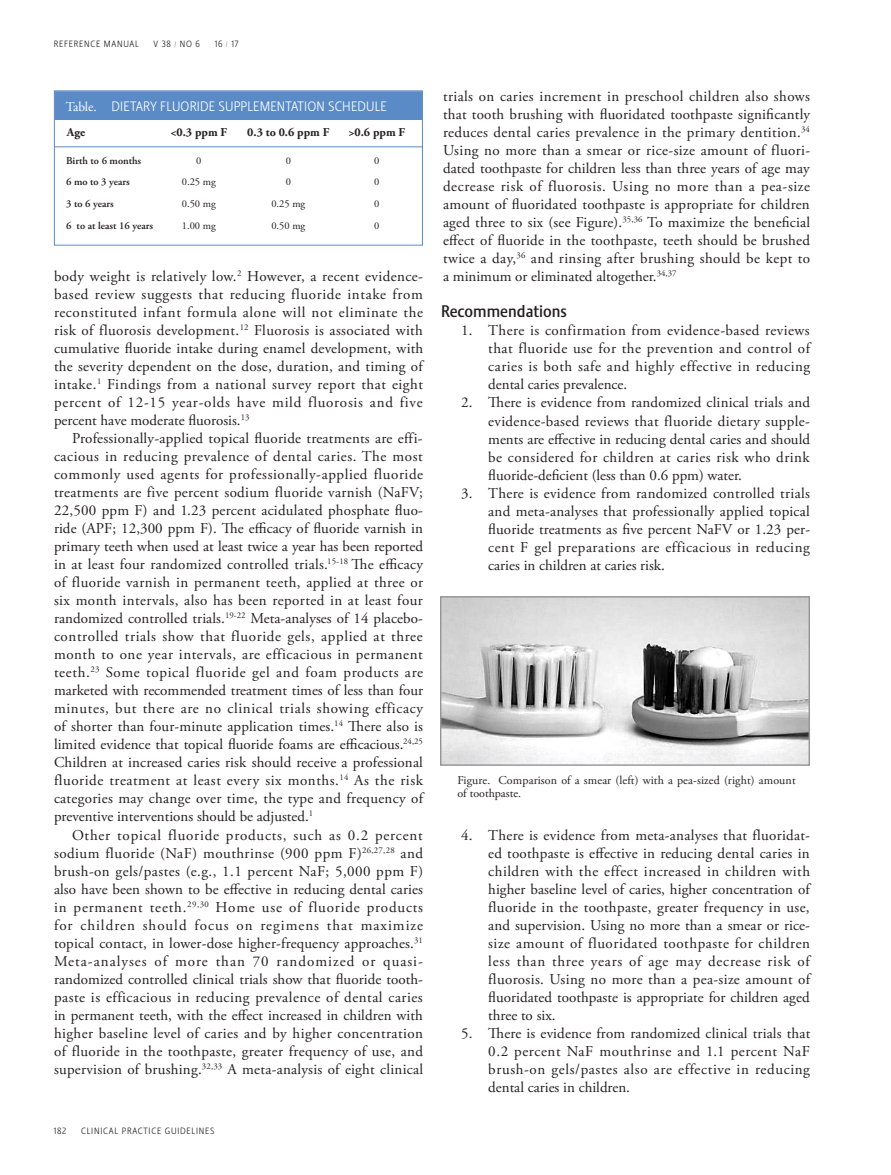
<style>
.page{position:relative;width:891px;height:1175px;background:#fff}
.page>*{position:absolute;margin:0;border:0;box-sizing:border-box;transform-origin:0 0}
.Body_Text_FIRST{font:500 16.5px "Stalemate LF";color:#231f20}
.Body_Text_Indented{font:15px/18px "Adobe Garamond Pro";letter-spacing:.01em;color:#231f20;text-align:justify}
.Body_Text_FIRST-2{font:15px/18px "Adobe Garamond Pro";letter-spacing:.005em;color:#231f20;text-align:justify}
.Table_Header{font:300 13.5px "Stalemate LF";letter-spacing:.01em;color:#fff}
.t1{font:12px/13.5px "Adobe Garamond Pro";letter-spacing:.01em;color:#231f20}
.Table_Text_Center{font:700 12px "Adobe Garamond Pro";color:#231f20}
.Table_Text_Center-2{font:600 10.5px "Adobe Garamond Pro";color:#231f20}
.Table_Text_Center-3{font:10.5px "Adobe Garamond Pro";color:#231f20}
.t2{font:300 9px "Stalemate LF";letter-spacing:.08em;color:#231f20}
.s1{font-family:"Adobe Garamond Pro";font-weight:400}
</style>
<div class="page">
<img style="left:442px;top:598px;width:366px;height:165px">
<div style="left:440px;top:596px;width:370px;height:169px;border:1px solid #939598"></div>
<hr style="left:54px;top:146px;width:369px;height:1px;background:#5a8bc7">
<div style="left:56px;top:92px;width:365px;height:28px;background:#5a8bc7"></div>
<div style="left:54px;top:90px;width:369px;height:155px;border:1px solid #5a8bc7"></div>
<p class="t2" style="left:54px;top:39px;width:87px">REFERENCE MANUAL</p>
<p class="t2" style="left:154px;top:39px;width:48px">V 38 <sup>/</sup> NO 6</p>
<p class="t2" style="left:215px;top:39px;width:25px">16 <sup>/</sup> 17</p>
<p class="Table_Header" style="left:66px;top:98px;width:323px"><span class="s1">Table.</span> DIETARY FLUORIDE SUPPLEMENTATION SCHEDULE</p>
<p class="Table_Text_Center" style="left:67px;top:126px;width:20px">Age</p>
<p class="Table_Text_Center" style="left:170px;top:126px;width:58px">&lt;0.3 ppm F</p>
<p class="Table_Text_Center" style="left:247px;top:126px;width:84px">0.3 to 0.6 ppm F</p>
<p class="Table_Text_Center" style="left:348px;top:126px;width:58px">&gt;0.6 ppm F</p>
<p class="Table_Text_Center-2" style="left:66px;top:155px;width:77px">Birth to 6 months</p>
<p class="Table_Text_Center-3" style="left:196px;top:154px;width:7px">0</p>
<p class="Table_Text_Center-3" style="left:286px;top:154px;width:7px">0</p>
<p class="Table_Text_Center-3" style="left:374px;top:154px;width:7px">0</p>
<p class="Table_Text_Center-2" style="left:66px;top:176px;width:65px">6 mo to 3 years</p>
<p class="Table_Text_Center-3" style="left:182px;top:175px;width:35px">0.25 mg</p>
<p class="Table_Text_Center-3" style="left:286px;top:175px;width:7px">0</p>
<p class="Table_Text_Center-3" style="left:374px;top:175px;width:7px">0</p>
<p class="Table_Text_Center-2" style="left:66px;top:197px;width:49px">3 to 6 years</p>
<p class="Table_Text_Center-3" style="left:182px;top:197px;width:35px">0.50 mg</p>
<p class="Table_Text_Center-3" style="left:271px;top:197px;width:35px">0.25 mg</p>
<p class="Table_Text_Center-3" style="left:374px;top:197px;width:7px">0</p>
<p class="Table_Text_Center-2" style="left:66px;top:219px;width:88px">6 to at least 16 years</p>
<p class="Table_Text_Center-3" style="left:182px;top:219px;width:35px">1.00 mg</p>
<p class="Table_Text_Center-3" style="left:271px;top:219px;width:35px">0.50 mg</p>
<p class="Table_Text_Center-3" style="left:374px;top:219px;width:7px">0</p>
<p class="Body_Text_Indented" style="left:54px;top:268px;width:371px">body weight is relatively low.<sup>2</sup> However, a recent evidence&shy;based review suggests that reducing fluoride intake from reconstituted infant formula alone will not eliminate the risk of fluorosis development.<sup>12</sup> Fluorosis is associated with cumulative fluoride intake during enamel development, with the severity dependent on the dose, duration, and timing of intake.<sup>1</sup> Findings from a national survey report that eight percent of 12-15 year-olds have mild fluorosis and five percent have moderate fluorosis.<sup>13</sup></p>
<p class="Body_Text_Indented" style="left:54px;top:430px;width:371px;text-indent:18px">Professionally-applied topical fluoride treatments are effi&shy;cacious in reducing prevalence of dental caries. The most commonly used agents for professionally-applied fluoride treatments are five percent sodium fluoride varnish (NaFV; 22,500 ppm F) and 1.23 percent acidulated phosphate fluo&shy;ride (APF; 12,300 ppm F). The efficacy of fluoride varnish in primary teeth when used at least twice a year has been reported in at least four randomized controlled trials.<sup>15-18</sup> The efficacy of fluoride varnish in permanent teeth, applied at three or six month intervals, also has been reported in at least four randomized controlled trials.<sup>19-22</sup> Meta-analyses of 14 placebo&shy;controlled trials show that fluoride gels, applied at three month to one year intervals, are efficacious in permanent teeth.<sup>23</sup> Some topical fluoride gel and foam products are marketed with recommended treatment times of less than four minutes, but there are no clinical trials showing efficacy of shorter than four-minute application times.<sup>14</sup> There also is limited evidence that topical fluoride foams are efficacious.<sup>24,25<br></sup>Children at increased caries risk should receive a professional fluoride treatment at least every six months.<sup>14</sup> As the risk categories may change over time, the type and frequency of preventive interventions should be adjusted.<sup>1</sup></p>
<p class="Body_Text_Indented" style="left:54px;top:826px;width:371px;text-indent:18px">Other topical fluoride products, such as 0.2 percent sodium fluoride (NaF) mouthrinse (900 ppm F)<sup>26,27,28</sup> and brush-on gels/pastes (e.g., 1.1 percent NaF; 5,000 ppm F) also have been shown to be effective in reducing dental caries in permanent teeth.<sup>29,30</sup> Home use of fluoride products for children should focus on regimens that maximize topical contact, in lower-dose higher-frequency approaches.<sup>31<br></sup>Meta-analyses of more than 70 randomized or quasi&shy;randomized controlled clinical trials show that fluoride tooth&shy;paste is efficacious in reducing prevalence of dental caries in permanent teeth, with the effect increased in children with higher baseline level of caries and by higher concentration of fluoride in the toothpaste, greater frequency of use, and supervision of brushing.<sup>32,33</sup> A meta-analysis of eight clinical</p>
<p class="t2" style="left:54px;top:1125px;width:14px">182</p>
<p class="t2" style="left:81px;top:1125px;width:135px">CLINICAL PRACTICE GUIDELINES</p>
<p class="Body_Text_Indented" style="left:443px;top:88px;width:369px">trials on caries increment in preschool children also shows that tooth brushing with fluoridated toothpaste significantly reduces dental caries prevalence in the primary dentition.<sup>34<br></sup>Using no more than a smear or rice-size amount of fluori&shy;dated toothpaste for children less than three years of age may decrease risk of fluorosis. Using no more than a pea-size amount of fluoridated toothpaste is appropriate for children aged three to six (see Figure).<sup>35,36</sup> To maximize the beneficial effect of fluoride in the toothpaste, teeth should be brushed twice a day,<sup>36</sup> and rinsing after brushing should be kept to a minimum or eliminated altogether.<sup>34,37</sup></p>
<p class="Body_Text_FIRST" style="left:441px;top:302px;width:128px">Recommendations</p>
<p class="Body_Text_FIRST-2" style="left:488px;top:322px;width:323px;text-indent:-27px">1. There is confirmation from evidence-based reviews that fluoride use for the prevention and control of caries is both safe and highly effective in reducing dental caries prevalence.</p>
<p class="Body_Text_FIRST-2" style="left:488px;top:394px;width:323px;text-indent:-27px">2. There is evidence from randomized clinical trials and evidence-based reviews that fluoride dietary supple&shy;ments are effective in reducing dental caries and should be considered for children at caries risk who drink fluoride-deficient (less than 0.6 ppm) water.</p>
<p class="Body_Text_FIRST-2" style="left:488px;top:484px;width:323px;text-indent:-27px">3. There is evidence from randomized controlled trials and meta-analyses that professionally applied topical fluoride treatments as five percent NaFV or 1.23 per&shy;cent F gel preparations are efficacious in reducing caries in children at caries risk.</p>
<p class="t1" style="left:457px;top:773px;width:340px">Figure. Comparison of a smear (left) with a pea-sized (right) amount of toothpaste.</p>
<p class="Body_Text_FIRST-2" style="left:488px;top:827px;width:323px;text-indent:-27px">4. There is evidence from meta-analyses that fluoridat&shy;ed toothpaste is effective in reducing dental caries in children with the effect increased in children with higher baseline level of caries, higher concentration of fluoride in the toothpaste, greater frequency in use, and supervision. Using no more than a smear or rice&shy;size amount of fluoridated toothpaste for children less than three years of age may decrease risk of fluorosis. Using no more than a pea-size amount of fluoridated toothpaste is appropriate for children aged three to six.</p>
<p class="Body_Text_FIRST-2" style="left:488px;top:1025px;width:324px;text-indent:-27px">5. There is evidence from randomized clinical trials that 0.2 percent NaF mouthrinse and 1.1 percent NaF brush-on gels/pastes also are effective in reducing dental caries in children.</p>
</div>
